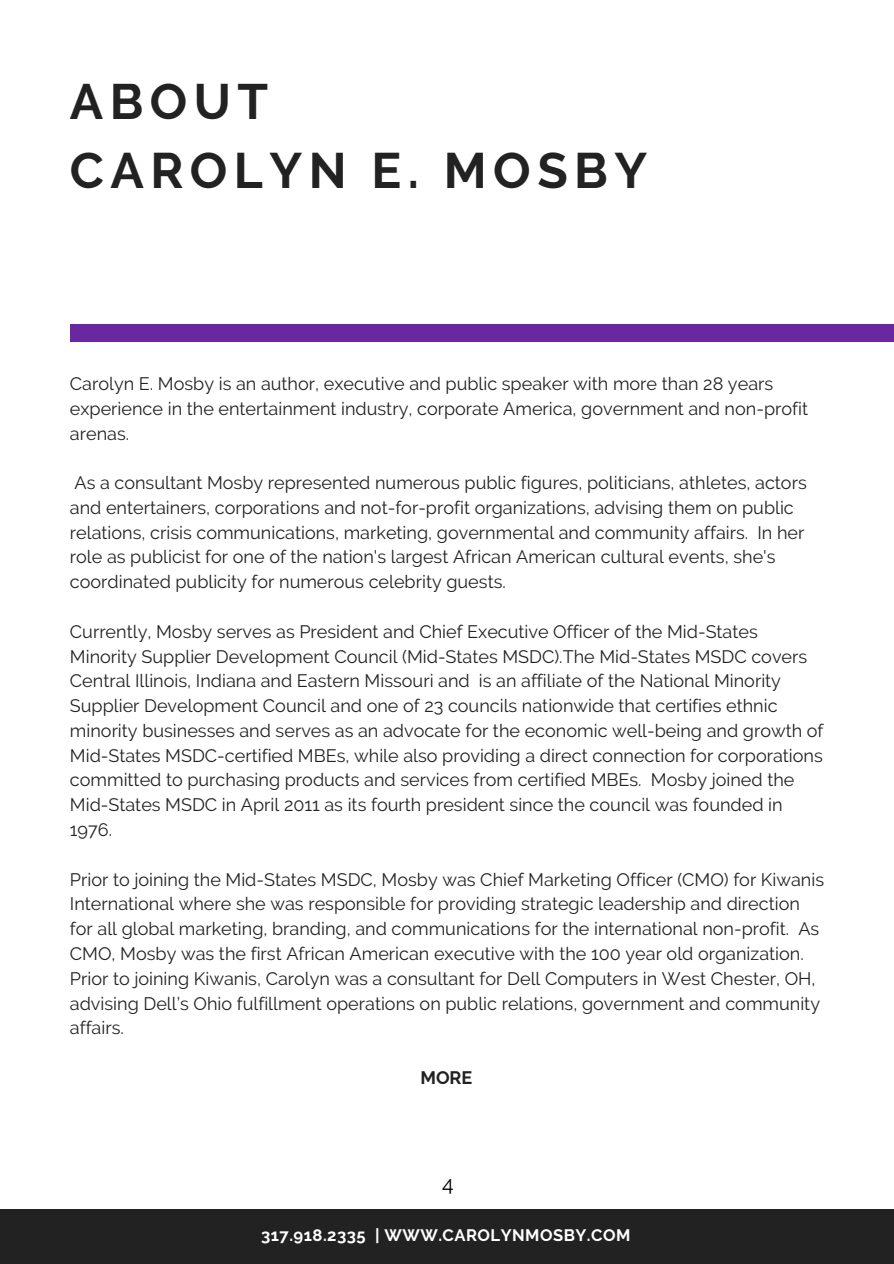
<style>
.page{position:relative;width:894px;height:1264px;background:#fff}
.page>*{position:absolute;margin:0;border:0;box-sizing:border-box;transform-origin:0 0}
.t1{font:700 49.65px "Raleway";letter-spacing:.13em;color:#222}
.t2{font:700 49.5px "Raleway";letter-spacing:.13em;color:#222}
.t3{font:21px "Raleway";color:#000}
.t4{font:18px/24.8px "Raleway";color:#222}
.t5{font:700 18px "Raleway";color:#222}
.t6{font:700 16.5px "Raleway";letter-spacing:.03em;color:#fff}
</style>
<div class="page">
<div style="left:70px;top:324px;width:823px;height:17px;background:#6b279f"></div>
<div style="left:0;top:1209px;width:893px;height:54px;background:#222"></div>
<h2 class="t2" style="left:70px;top:73px;width:200px">ABOUT</h2>
<h1 class="t1" style="left:70px;top:141px;width:578px">CAROLYN E. MOSBY</h1>
<p class="t4" style="left:70px;top:371px;width:739px">Carolyn E. Mosby is an author, executive and public speaker with more than 28 years experience in the entertainment industry, corporate America, government and non-profit arenas.</p>
<p class="t4" style="left:70px;top:470px;width:738px">As a consultant Mosby represented numerous public figures, politicians, athletes, actors and entertainers, corporations and not-for-profit organizations, advising them on public relations, crisis communications, marketing, governmental and community affairs. In her role as publicist for one of the nation's largest African American cultural events, she's coordinated publicity for numerous celebrity guests.</p>
<p class="t4" style="left:70px;top:619px;width:754px">Currently, Mosby serves as President and Chief Executive Officer of the Mid-States Minority Supplier Development Council (Mid-States MSDC).The Mid-States MSDC covers Central Illinois, Indiana and Eastern Missouri and is an affiliate of the National Minority Supplier Development Council and one of 23 councils nationwide that certifies ethnic minority businesses and serves as an advocate for the economic well-being and growth of Mid-States MSDC-certified MBEs, while also providing a direct connection for corporations committed to purchasing products and services from certified MBEs. Mosby joined the Mid-States MSDC in April 2011 as its fourth president since the council was founded in 1976.</p>
<p class="t4" style="left:70px;top:866px;width:755px">Prior to joining the Mid-States MSDC, Mosby was Chief Marketing Officer (CMO) for Kiwanis International where she was responsible for providing strategic leadership and direction for all global marketing, branding, and communications for the international non-profit. As CMO, Mosby was the first African American executive with the 100 year old organization.<br>Prior to joining Kiwanis, Carolyn was a consultant for Dell Computers in West Chester, OH, advising Dell’s Ohio fulfillment operations on public relations, government and community affairs.</p>
<p class="t5" style="left:420px;top:1066px;width:54px">MORE</p>
<p class="t3" style="left:442px;top:1170px;width:13px">4</p>
<p class="t6" style="left:261px;top:1225px;width:370px">317.918.2335 | WWW.CAROLYNMOSBY.COM</p>
</div>
